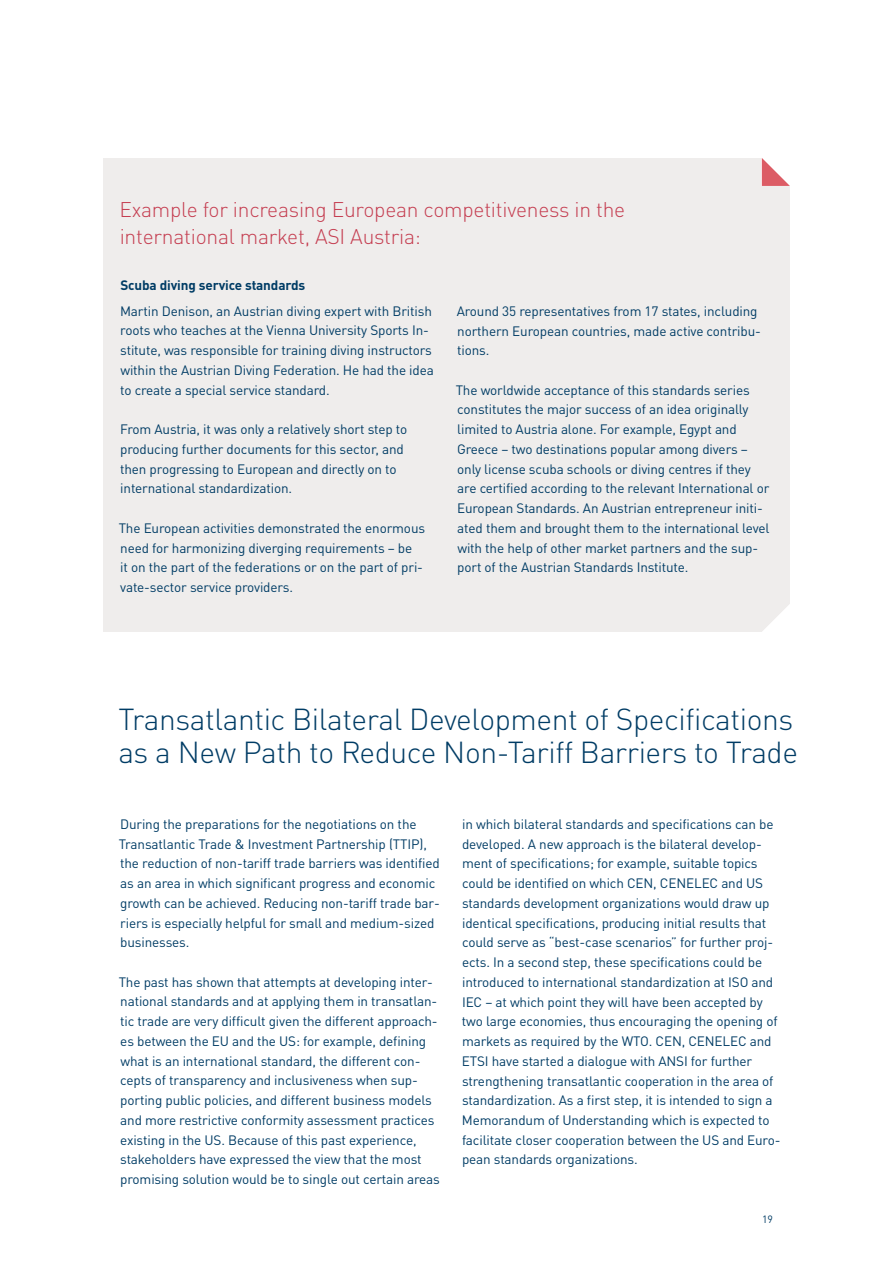
<style>
.page{position:relative;width:893px;height:1263px;background:#fff}
.page>*{position:absolute;margin:0;border:0;box-sizing:border-box;transform-origin:0 0}
.t1{font:300 30px/33px "DINOT";letter-spacing:-.015em;color:#003c65}
.t2{font:300 21px/27px "DINOT";letter-spacing:-.01em;color:#c53e51}
.t3{font:13.5px/19.8px "DINOT";letter-spacing:-.01em;color:#003c65}
.t4{font:700 13.5px "DINOT";letter-spacing:-.01em;color:#003c65}
.t5{font:10.5px "DINOT";color:#003c65}
</style>
<div class="page">
<div style="left:103px;top:158px;width:687px;height:473px;background:#efedec"></div>
<svg style="left:762px;top:158px;width:28px;height:28px"></svg>
<svg style="left:750px;top:604px;width:40px;height:28px"></svg>
<h2 class="t2" style="left:120px;top:196px;width:507px">Example for increasing European competitiveness in the international market, ASI Austria:</h2>
<p class="t4" style="left:120px;top:276px;width:186px">Scuba diving service standards</p>
<p class="t3" style="left:120px;top:301px;width:315px">Martin Denison, an Austrian diving expert with British roots who teaches at the Vienna University Sports In&shy;stitute, was responsible for training diving instructors within the Austrian Diving Federation. He had the idea to create a special service standard.</p>
<p class="t3" style="left:120px;top:419px;width:289px">From Austria, it was only a relatively short step to producing further documents for this sector, and then progressing to European and directly on to international standardization.</p>
<p class="t3" style="left:119px;top:518px;width:308px">The European activities demonstrated the enormous need for harmonizing diverging requirements – be<br>it on the part of the federations or on the part of pri&shy;vate-sector service providers.</p>
<p class="t3" style="left:457px;top:301px;width:306px">Around 35 representatives from 17 states, including northern European countries, made active contribu&shy;tions.</p>
<p class="t3" style="left:456px;top:380px;width:315px">The worldwide acceptance of this standards series constitutes the major success of an idea originally limited to Austria alone. For example, Egypt and Greece – two destinations popular among divers – only license scuba schools or diving centres if they are certified according to the relevant International or European Standards. An Austrian entrepreneur initi&shy;ated them and brought them to the international level with the help of other market partners and the sup&shy;port of the Austrian Standards Institute.</p>
<h1 class="t1" style="left:118px;top:702px;width:681px">Transatlantic Bilateral Development of Specifications as a New Path to Reduce Non-Tariff Barriers to Trade</h1>
<p class="t3" style="left:119px;top:814px;width:323px">During the preparations for the negotiations on the Transatlantic Trade &amp; Investment Partnership (TTIP), the reduction of non-tariff trade barriers was identified as an area in which significant progress and economic growth can be achieved. Reducing non-tariff trade bar&shy;riers is especially helpful for small and medium-sized businesses.</p>
<p class="t3" style="left:119px;top:972px;width:323px">The past has shown that attempts at developing inter&shy;national standards and at applying them in transatlan&shy;tic trade are very difficult given the different approach&shy;es between the EU and the US: for example, defining what is an international standard, the different con&shy;cepts of transparency and inclusiveness when sup&shy;porting public policies, and different business models and more restrictive conformity assessment practices existing in the US. Because of this past experience, stakeholders have expressed the view that the most promising solution would be to single out certain areas</p>
<p class="t3" style="left:462px;top:814px;width:320px">in which bilateral standards and specifications can be developed. A new approach is the bilateral develop&shy;ment of specifications; for example, suitable topics could be identified on which CEN, CENELEC and US standards development organizations would draw up identical specifications, producing initial results that could serve as “best-case scenarios” for further proj&shy;ects. In a second step, these specifications could be introduced to international standardization at ISO and IEC – at which point they will have been accepted by two large economies, thus encouraging the opening of markets as required by the WTO. CEN, CENELEC and ETSI have started a dialogue with ANSI for further strengthening transatlantic cooperation in the area of standardization. As a first step, it is intended to sign a Memorandum of Understanding which is expected to facilitate closer cooperation between the US and Euro&shy;pean standards organizations.</p>
<p class="t5" style="left:762px;top:1213px;width:12px">19</p>
</div>
